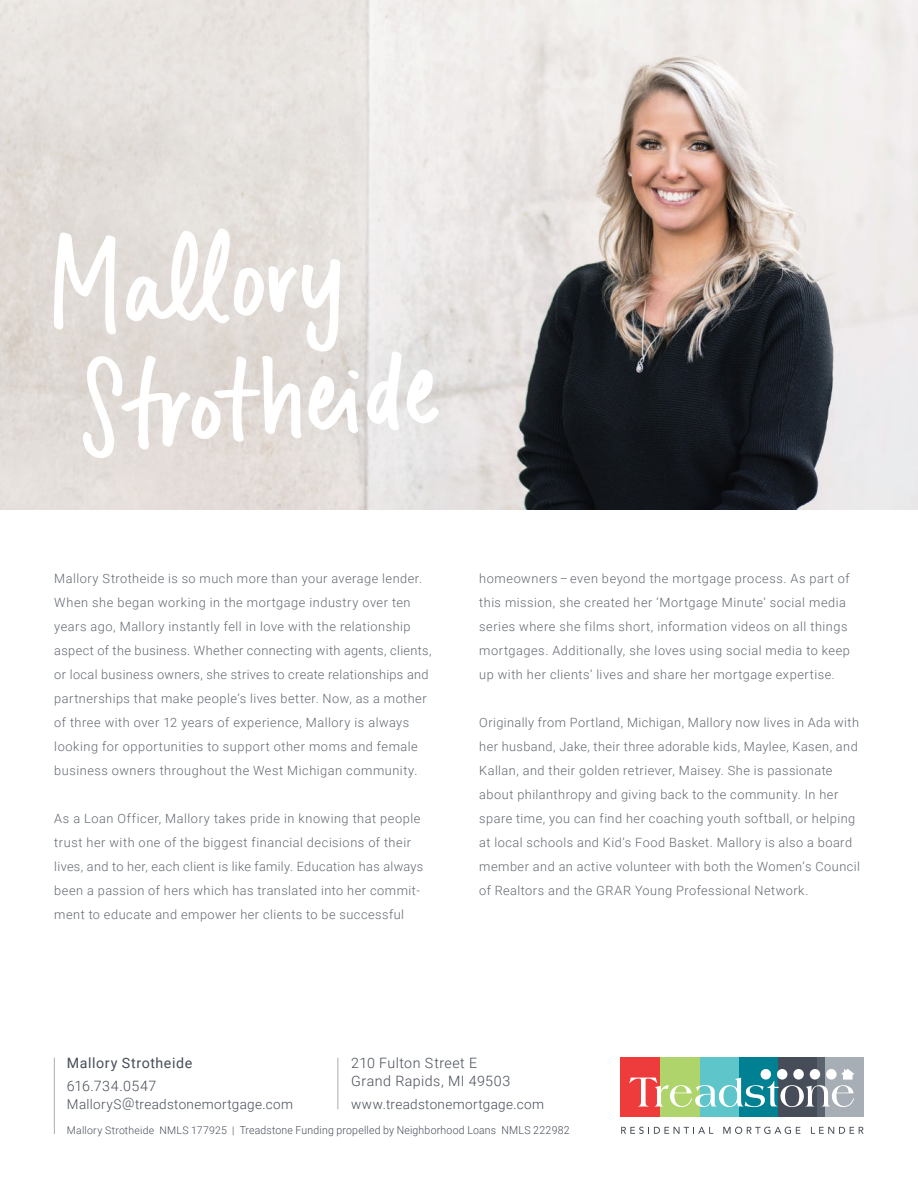
<style>
.page{position:relative;width:918px;height:1188px;background:#fff}
.page>*{position:absolute;margin:0;border:0;box-sizing:border-box;transform-origin:0 0}
.t1{font:300 14.25px/17.7px "Roboto";letter-spacing:.03em;color:#464d58}
.t2{font:14.25px "Roboto";letter-spacing:.04em;color:#464d58}
.t3{font:300 13.5px "Roboto";letter-spacing:.03em;color:#464d58}
.t4{font:300 12.75px/24px "Roboto";letter-spacing:.04em;color:#626871}
.t5{font:300 10.95px "Roboto";letter-spacing:.02em;color:#464d58;scale:.95 1}
.s1{font-size:10.5px}
</style>
<div class="page">
<div style="left:739px;top:1058px;width:39px;height:59px;background:#008193"></div>
<div style="left:621px;top:1058px;width:39px;height:59px;background:#ee3b3b"></div>
<div style="left:778px;top:1058px;width:39px;height:59px;background:#464d58"></div>
<div style="left:825px;top:1058px;width:39px;height:59px;background:#a8aeb5"></div>
<div style="left:699px;top:1058px;width:40px;height:59px;background:#5ec6ca"></div>
<div style="left:660px;top:1058px;width:39px;height:59px;background:#afd46b"></div>
<div style="left:817px;top:1058px;width:8px;height:59px;background:#5b636f"></div>
<svg style="left:629px;top:1069px;width:225px;height:38px"></svg>
<svg style="left:621px;top:1127px;width:92px;height:7px"></svg>
<svg style="left:723px;top:1127px;width:77px;height:7px"></svg>
<svg style="left:811px;top:1127px;width:53px;height:7px"></svg>
<hr style="left:54px;top:1058px;width:1px;height:76px;background:#a8aeb5">
<hr style="left:337px;top:1058px;width:1px;height:51px;background:#a8aeb5">
<img style="left:0;top:0;width:918px;height:509px">
<svg style="left:366px;top:352px;width:74px;height:79px"></svg>
<svg style="left:54px;top:228px;width:305px;height:231px"></svg>
<p class="t4" style="left:54px;top:568px;width:379px">Mallory Strotheide is so much more than your average lender.<br>When she began working in the mortgage industry over ten years ago, Mallory instantly fell in love with the relationship aspect of the business. Whether connecting with agents, clients, or local business owners, she strives to create relationships and partnerships that make people’s lives better. Now, as a mother of three with over 12 years of experience, Mallory is always looking for opportunities to support other moms and female business owners throughout the West Michigan community.</p>
<p class="t4" style="left:54px;top:808px;width:370px">As a Loan Officer, Mallory takes pride in knowing that people trust her with one of the biggest financial decisions of their lives, and to her, each client is like family. Education has always been a passion of hers which has translated into her commit&shy;ment to educate and empower her clients to be successful</p>
<p class="t4" style="left:479px;top:566px;width:372px">homeowners – even beyond the mortgage process. As part of this mission, she created her ‘Mortgage Minute’ social media series where she films short, information videos on all things mortgages. Additionally, she loves using social media to keep up with her clients’ lives and share her mortgage expertise.</p>
<p class="t4" style="left:479px;top:712px;width:382px">Originally from Portland, Michigan, Mallory now lives in Ada with her husband, Jake, their three adorable kids, Maylee, Kasen, and Kallan, and their golden retriever, Maisey. She is passionate about philanthropy and giving back to the community. In her spare time, you can find her coaching youth softball, or helping at local schools and Kid’s Food Basket. Mallory is also a board member and an active volunteer with both the Women’s Council of Realtors and the GRAR Young Professional Network.</p>
<p class="t2" style="left:67px;top:1058px;width:127px">Mallory Strotheide</p>
<p class="t1" style="left:67px;top:1079px;width:91px">616.734.0547</p>
<p class="t3" style="left:67px;top:1099px;width:228px">MalloryS@treadstonemortgage.com</p>
<p class="t1" style="left:351px;top:1056px;width:161px">210 Fulton Street E<br>Grand Rapids, MI 49503</p>
<p class="t3" style="left:351px;top:1099px;width:195px">www.treadstonemortgage.com</p>
<p class="t5" style="left:67px;top:1126px;width:531px"><span class="s1">Mallory Strotheide NMLS 177925 |</span> Treadstone Funding propelled by Neighborhood Loans NMLS 222982</p>
</div>
